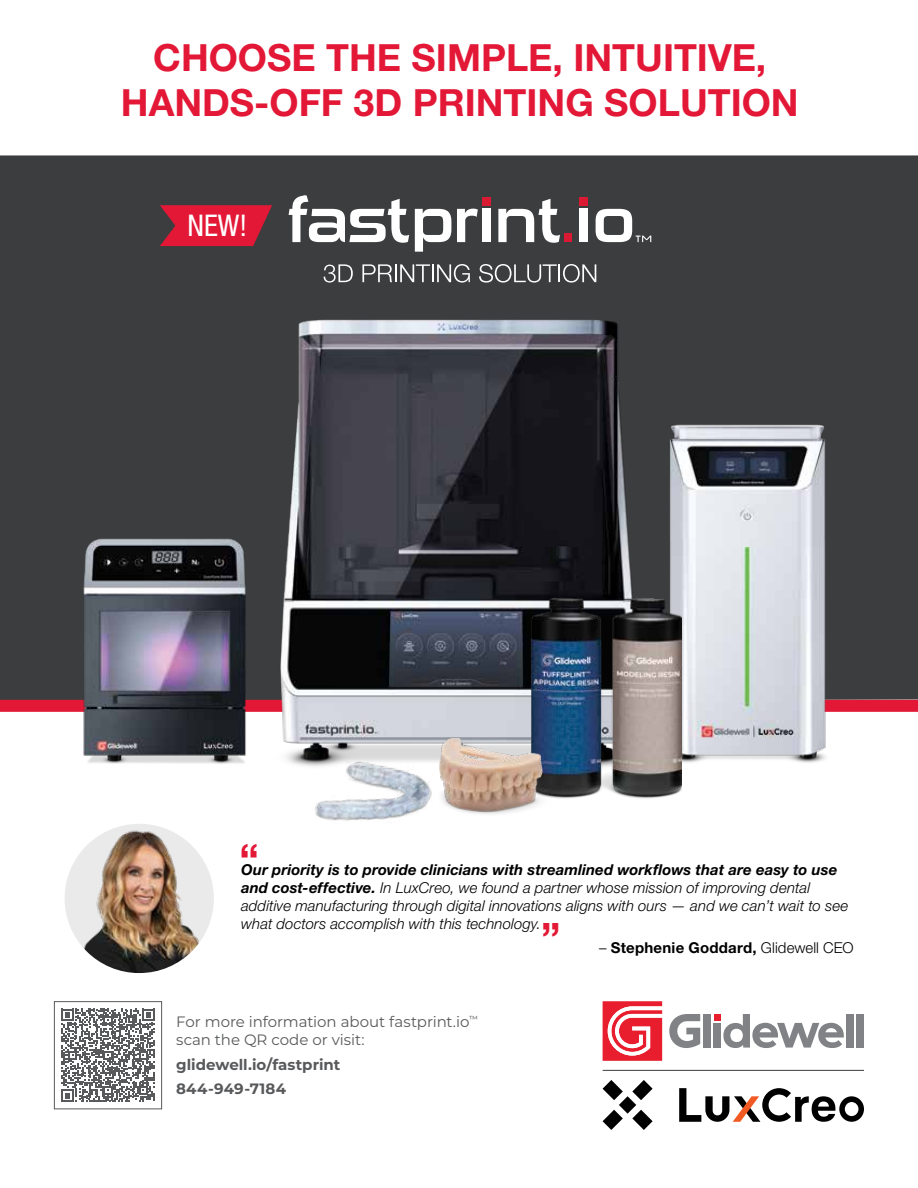
<style>
.page{position:relative;width:918px;height:1188px;background:#fff}
.page>*{position:absolute;margin:0;border:0;box-sizing:border-box;transform-origin:0 0}
.t1{font:700 42px "Helvetica Neue LT Std";color:#e31837}
.t2{font:700 37.5px/45px "Helvetica Neue LT Std";color:#e31837;text-align:center}
.t3{font:condensed 29.85px "Helvetica Neue LT Std";color:#fff}
.t4{font:italic 300 15px/18px "Helvetica Neue LT Std";letter-spacing:.005em;color:#000}
.t5{font:15px/18px "Montserrat";letter-spacing:-.005em;color:#58595b}
.t6{font:700 15px/24.8px "Montserrat";letter-spacing:.005em;color:#58595b}
.t7{font:700 15px "Helvetica Neue LT Std";letter-spacing:.015em;color:#000}
.s1{font-weight:700}
.s2{font-weight:300}
</style>
<div class="page">
<div style="left:0;top:155px;width:918px;height:545px;background:#3b3d3e"></div>
<div style="left:0;top:700px;width:918px;height:12px;background:#e31837"></div>
<img style="left:65px;top:824px;width:149px;height:149px;border-radius:75px">
<img style="left:68px;top:307px;width:775px;height:479px">
<img style="left:477px;top:554px;width:204px;height:245px">
<svg style="left:415px;top:209px;width:36px;height:43px"></svg>
<svg style="left:457px;top:209px;width:21px;height:33px"></svg>
<div style="left:482px;top:209px;width:9px;height:33px;background:#fff"></div>
<svg style="left:498px;top:199px;width:62px;height:44px"></svg>
<div style="left:565px;top:233px;width:7px;height:9px;background:#da1a32"></div>
<div style="left:580px;top:209px;width:8px;height:33px;background:#fff"></div>
<svg style="left:596px;top:209px;width:55px;height:33px"></svg>
<div style="left:482px;top:197px;width:9px;height:9px;background:#da1a32"></div>
<div style="left:580px;top:197px;width:8px;height:9px;background:#da1a32"></div>
<svg style="left:289px;top:195px;width:120px;height:48px"></svg>
<svg style="left:323px;top:264px;width:30px;height:19px"></svg>
<svg style="left:362px;top:264px;width:108px;height:19px;background:#6f7071"></svg>
<svg style="left:479px;top:264px;width:117px;height:19px;background:#696a6b"></svg>
<img style="left:313px;top:762px;width:122px;height:59px">
<img style="left:440px;top:739px;width:113px;height:75px">
<svg style="left:160px;top:205px;width:112px;height:41px;background:#c81d38"></svg>
<svg style="left:603px;top:1001px;width:59px;height:60px"></svg>
<div style="left:714px;top:1014px;width:7px;height:7px;background:#e81d2d"></div>
<div style="left:857px;top:1014px;width:7px;height:34px;background:#808285"></div>
<div style="left:846px;top:1014px;width:7px;height:34px;background:#808285"></div>
<div style="left:714px;top:1023px;width:7px;height:25px;background:#808285"></div>
<div style="left:703px;top:1014px;width:8px;height:34px;background:#808285"></div>
<svg style="left:669px;top:1014px;width:31px;height:34px"></svg>
<svg style="left:723px;top:1014px;width:121px;height:34px"></svg>
<svg style="left:679px;top:1088px;width:185px;height:34px"></svg>
<svg style="left:603px;top:1080px;width:50px;height:50px"></svg>
<hr style="left:603px;top:1070px;width:261px;height:1px;background:#3b3d3e">
<svg style="left:61px;top:1009px;width:94px;height:93px"></svg>
<div style="left:54px;top:1001px;width:108px;height:108px;border:1px solid #58595b"></div>
<h2 class="t2" style="left:121px;top:34px;width:679px">CHOOSE THE SIMPLE, INTUITIVE,<br>HANDS-OFF 3D PRINTING SOLUTION</h2>
<h3 class="t3" style="left:188px;top:208px;width:61px">NEW!</h3>
<h1 class="t1" style="left:239px;top:833px;width:21px">“</h1>
<p class="t4" style="left:241px;top:860px;width:609px"><span class="s1">Our priority is to provide clinicians with streamlined workflows that are easy to use and cost-effective.</span> In LuxCreo, we found a partner whose mission of improving dental additive manufacturing through digital innovations aligns with ours — and we can’t wait to see what doctors accomplish with this technology.</p>
<p class="t7" style="left:599px;top:939px;width:256px"><span class="s2">–</span> Stephenie Goddard, <span class="s2">Glidewell CEO</span></p>
<h1 class="t1" style="left:541px;top:912px;width:21px">”</h1>
<p class="t5" style="left:176px;top:1012px;width:303px">For more information about fastprint.io<sup>™ </sup>scan the QR code or visit:</p>
<p class="t6" style="left:176px;top:1051px;width:166px">glidewell.io/fastprint<br>844-949-7184</p>
</div>
